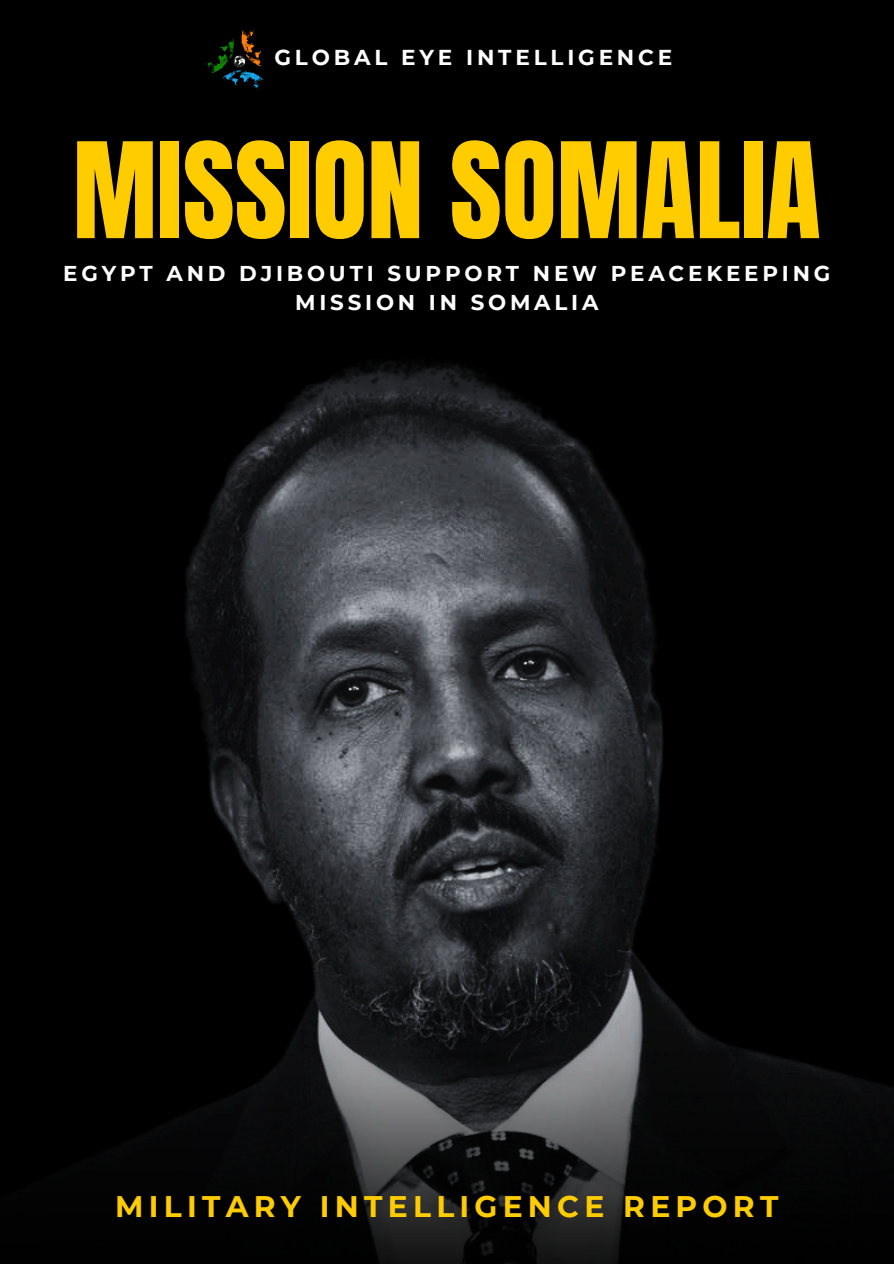
<style>
.page{position:relative;width:894px;height:1264px;background:#fff}
.page>*{position:absolute;margin:0;border:0;box-sizing:border-box;transform-origin:0 0}
.t1{font:112.8px "Anton";color:#fc0}
.t2{font:700 29.7px "Montserrat";letter-spacing:.175em;color:#fc0}
.t3{font:700 21.6px "Montserrat";letter-spacing:.175em;color:#fff}
.t4{font:700 21.45px/29.2px "Montserrat";letter-spacing:.175em;color:#fff;text-align:center}
</style>
<div class="page">
<div style="left:0;top:0;width:893px;height:1263px;background:#000"></div>
<img style="left:185px;top:361px;width:478px;height:503px">
<img style="left:134px;top:864px;width:759px;height:399px">
<img style="left:204px;top:30px;width:60px;height:60px">
<p class="t3" style="left:274px;top:44px;width:399px">GLOBAL EYE INTELLIGENCE</p>
<h1 class="t1" style="left:73px;top:110px;width:749px">MISSION SOMALIA</h1>
<p class="t4" style="left:63px;top:258px;width:768px">EGYPT AND DJIBOUTI SUPPORT NEW PEACEKEEPING<br>MISSION IN SOMALIA</p>
<h2 class="t2" style="left:115px;top:1188px;width:664px">MILITARY INTELLIGENCE REPORT</h2>
</div>
